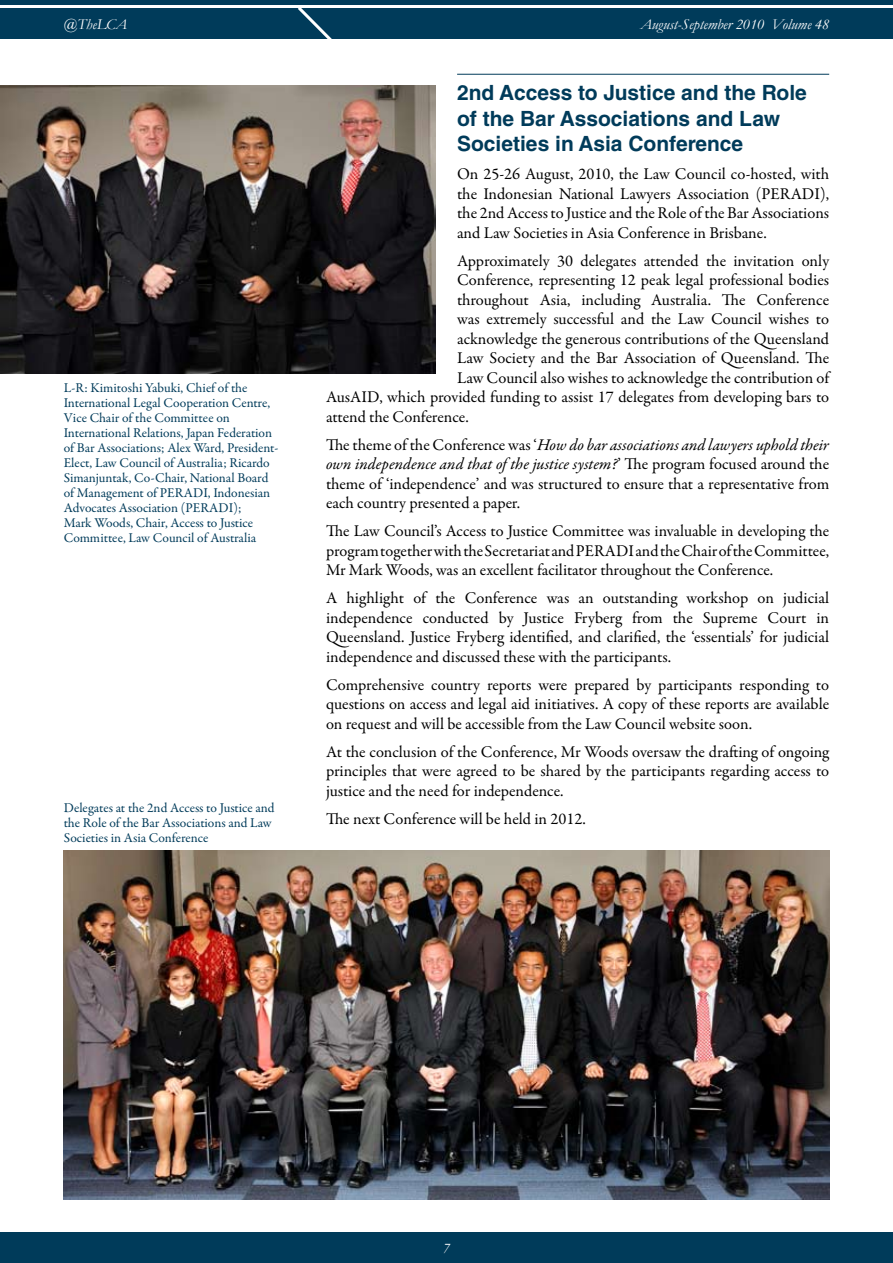
<style>
.page{position:relative;width:893px;height:1263px;background:#fff}
.page>*{position:absolute;margin:0;border:0;box-sizing:border-box;transform-origin:0 0}
.t1{font:700 21px/25.5px "Helvetica LT Std";color:#003b5a}
.t2{font:16.5px/19.5px "Garamond Premr Pro";color:#000;text-align:justify}
.t3{font:italic 15px "Garamond";color:#fff}
.t4{font:13.5px/15px "Garamond Premr Pro";letter-spacing:-.005em;color:#003b5a}
.s1{font-style:italic}
</style>
<div class="page">
<div style="left:0;top:1232px;width:893px;height:31px;background:#003b5a"></div>
<div style="left:0;top:8px;width:893px;height:31px;background:#003b5a"></div>
<svg style="left:295px;top:4px;width:40px;height:35px"></svg>
<hr style="left:0;top:0;width:893px;height:4px;background:#003b5a">
<img style="left:64px;top:850px;width:765px;height:349px">
<img style="left:0;top:85px;width:436px;height:288px">
<hr style="left:457px;top:74px;width:372px;height:1px;background:#003b5a">
<p class="t3" style="left:64px;top:14px;width:65px">@TheLCA</p>
<p class="t3" style="left:640px;top:14px;width:190px">August-September 2010 Volume 48</p>
<p class="t4" style="left:64px;top:380px;width:216px">L-R: Kimitoshi Yabuki, Chief of the International Legal Cooperation Centre, Vice Chair of the Committee on International Relations, Japan Federation of Bar Associations; Alex Ward, President-Elect, Law Council of Australia; Ricardo Simanjuntak, Co-Chair, National Board of Management of PERADI, Indonesian Advocates Association (PERADI);<br>Mark Woods, Chair, Access to Justice Committee, Law Council of Australia</p>
<p class="t4" style="left:64px;top:800px;width:212px">Delegates at the 2nd Access to Justice and the Role of the Bar Associations and Law<br>Societies in Asia Conference</p>
<p class="t1" style="left:457px;top:80px;width:351px">2nd Access to Justice and the Role of the Bar Associations and Law<br>Societies in Asia Conference</p>
<p class="t2" style="left:457px;top:165px;width:374px">On 25-26 August, 2010, the Law Council co-hosted, with the Indonesian National Lawyers Association (PERADI), the 2nd Access to Justice and the Role of the Bar Associations and Law Societies in Asia Conference in Brisbane.</p>
<p class="t2" style="left:457px;top:251px;width:374px">Approximately 30 delegates attended the invitation only</p>
<p class="t2" style="left:457px;top:271px;width:374px">Conference, representing 12 peak legal professional bodies</p>
<p class="t2" style="left:457px;top:290px;width:374px">throughout Asia, including Australia. The Conference</p>
<p class="t2" style="left:457px;top:310px;width:374px">was extremely successful and the Law Council wishes to</p>
<p class="t2" style="left:457px;top:329px;width:374px">acknowledge the generous contributions of the Queensland</p>
<p class="t2" style="left:457px;top:349px;width:374px">Law Society and the Bar Association of Queensland. The</p>
<p class="t2" style="left:457px;top:368px;width:374px">Law Council also wishes to acknowledge the contribution of</p>
<p class="t2" style="left:326px;top:388px;width:505px">AusAID, which provided funding to assist 17 delegates from developing bars to</p>
<p class="t2" style="left:326px;top:407px;width:144px">attend the Conference.</p>
<p class="t2" style="left:326px;top:435px;width:505px">The theme of the Conference was ‘<span class="s1">How do bar associations and lawyers uphold their own independence and that of the justice system?</span>’ The program focused around the theme of ‘independence’ and was structured to ensure that a representative from each country presented a paper.</p>
<p class="t2" style="left:326px;top:522px;width:505px">The Law Council’s Access to Justice Committee was invaluable in developing the program together with the Secretariat and PERADI and the Chair of the Committee, Mr Mark Woods, was an excellent facilitator throughout the Conference.</p>
<p class="t2" style="left:326px;top:589px;width:505px">A highlight of the Conference was an outstanding workshop on judicial independence conducted by Justice Fryberg from the Supreme Court in Queensland. Justice Fryberg identified, and clarified, the ‘essentials’ for judicial independence and discussed these with the participants.</p>
<p class="t2" style="left:326px;top:675px;width:505px">Comprehensive country reports were prepared by participants responding to questions on access and legal aid initiatives. A copy of these reports are available on request and will be accessible from the Law Council website soon.</p>
<p class="t2" style="left:326px;top:742px;width:505px">At the conclusion of the Conference, Mr Woods oversaw the drafting of ongoing principles that were agreed to be shared by the participants regarding access to justice and the need for independence.</p>
<p class="t2" style="left:326px;top:809px;width:261px">The next Conference will be held in 2012.</p>
<p class="t3" style="left:443px;top:1238px;width:9px">7</p>
</div>
